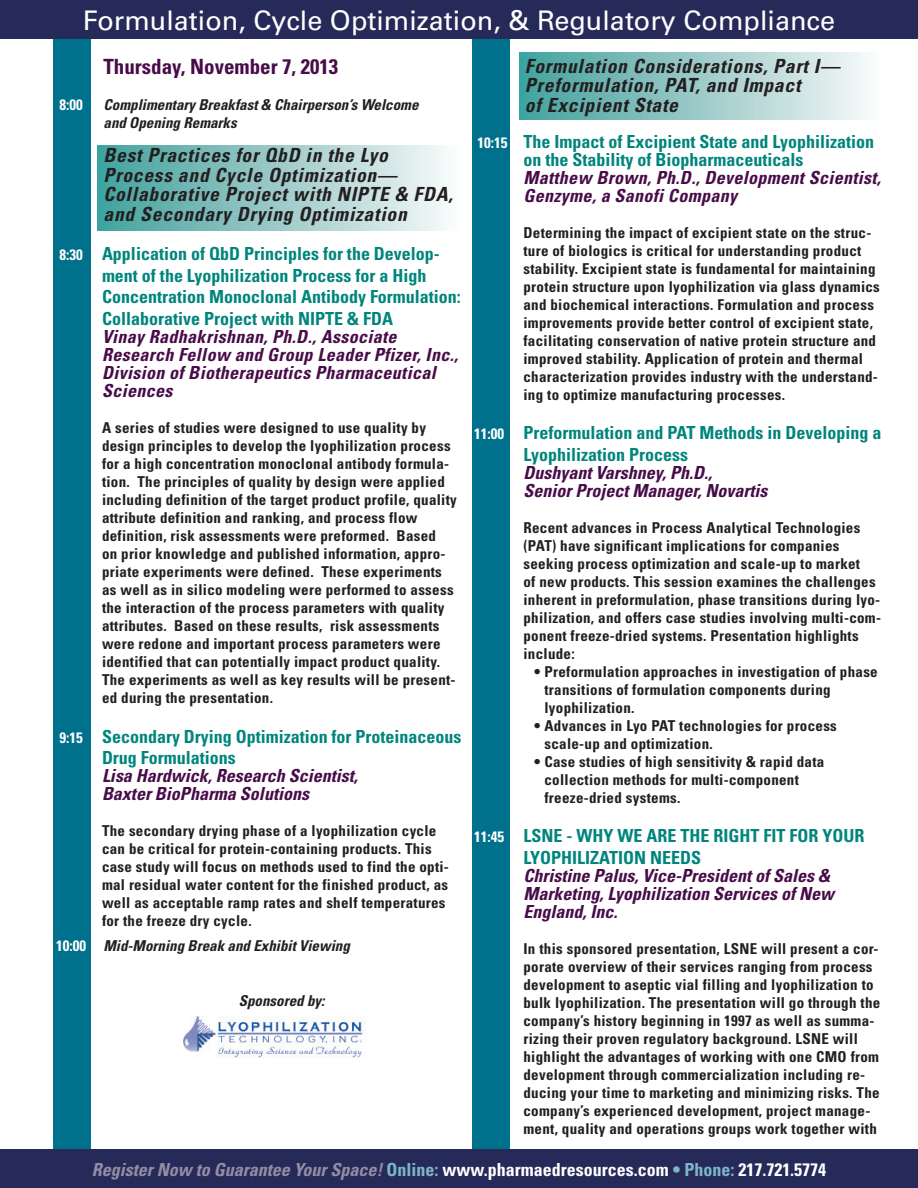
<style>
.page{position:relative;width:918px;height:1188px;background:#fff}
.page>*{position:absolute;margin:0;border:0;box-sizing:border-box;transform-origin:0 0}
.t1{font:27px "Univers";color:#fff}
.t2{font:700 condensed 21px "Univers";color:#480c49}
.t3{font:italic 700 condensed 19.5px/19.5px "Univers";letter-spacing:.04em;color:#231f20}
.t4{font:700 condensed 18px/21.6px "Univers";color:#00857c}
.Speaker{font:italic 700 condensed 18px/18px "Univers";color:#480c49}
.Speaker-2{font:italic 700 condensed 18px/18px "Univers";letter-spacing:.02em;color:#480c49}
.t5{font:700 condensed 18px "Univers";color:#fff}
.Body{font:700 condensed 15px/18px "Univers";letter-spacing:.02em;color:#231f20}
.Speaker-3{font:700 condensed 15px/18px "Univers";letter-spacing:.02em;color:#231f20}
.t6{font:italic 700 condensed 15px/18px "Univers";color:#231f20}
.t7{font:700 condensed 15px "Univers";color:#fff}
.s1{font-size:15px;color:#fff}
.s2{font-style:normal;color:#fff}
.s3{font-style:italic;color:#938ca4}
.s4{color:#7eb6c9}
</style>
<div class="page">
<div style="left:54px;top:0;width:37px;height:1188px;background:#00718c"></div>
<div style="left:472px;top:0;width:38px;height:1188px;background:#00718c"></div>
<div style="left:0;top:0;width:918px;height:39px;background:#262a59"></div>
<div style="left:0;top:1149px;width:918px;height:39px;background:#262a59"></div>
<div style="left:98px;top:145px;width:364px;height:85px;background:linear-gradient(to right,#41a09c,#fbfafa)"></div>
<div style="left:519px;top:52px;width:364px;height:67px;background:linear-gradient(to right,#40a09c,#fbf9fa)"></div>
<img style="left:183px;top:1017px;width:182px;height:41px">
<h1 class="t1" style="left:83px;top:4px;width:754px">Formulation, Cycle Optimization, &amp; Regulatory Compliance</h1>
<p class="t3" style="left:525px;top:56px;width:316px">Formulation Considerations, Part I—<br>Preformulation, PAT, and Impact<br>of Excipient State</p>
<p class="t4" style="left:524px;top:132px;width:352px;line-height:18px;text-indent:-46px"><span class="s1">10:15</span> The Impact of Excipient State and Lyophilization on the Stability of Biopharmaceuticals</p>
<p class="Speaker-2" style="left:524px;top:168px;width:359px">Matthew Brown, Ph.D., Development Scientist,<br>Genzyme, a Sanofi Company</p>
<p class="Body" style="left:524px;top:223px;width:358px">Determining the impact of excipient state on the struc&shy;ture of biologics is critical for understanding product stability. Excipient state is fundamental for maintaining protein structure upon lyophilization via glass dynamics and biochemical interactions. Formulation and process improvements provide better control of excipient state, facilitating conservation of native protein structure and improved stability. Application of protein and thermal characterization provides industry with the understand&shy;ing to optimize manufacturing processes.</p>
<p class="t4" style="left:524px;top:422px;width:360px;text-indent:-49px"><span class="s1">11:00</span> Preformulation and PAT Methods in Developing a<br>Lyophilization Process</p>
<p class="Speaker" style="left:524px;top:463px;width:245px">Dushyant Varshney, Ph.D.,<br>Senior Project Manager, Novartis</p>
<p class="Speaker-3" style="left:524px;top:518px;width:359px">Recent advances in Process Analytical Technologies (PAT) have significant implications for companies seeking process optimization and scale-up to market<br>of new products. This session examines the challenges inherent in preformulation, phase transitions during lyo&shy;philization, and offers case studies involving multi-com&shy;ponent freeze-dried systems. Presentation highlights include:</p>
<p class="Body" style="left:544px;top:662px;width:335px;text-indent:-10px">• Preformulation approaches in investigation of phase transitions of formulation components during lyophilization.</p>
<p class="Body" style="left:544px;top:716px;width:294px;text-indent:-10px">• Advances in Lyo PAT technologies for process scale-up and optimization.</p>
<p class="Body" style="left:544px;top:752px;width:281px;text-indent:-10px">• Case studies of high sensitivity &amp; rapid data collection methods for multi-component freeze-dried systems.</p>
<p class="t4" style="left:524px;top:825px;width:342px;text-indent:-49px"><span class="s1">11:45</span> LSNE - WHY WE ARE THE RIGHT FIT FOR YOUR<br>LYOPHILIZATION NEEDS</p>
<p class="Speaker" style="left:524px;top:866px;width:312px">Christine Palus, Vice-President of Sales &amp;<br>Marketing, Lyophilization Services of New<br>England, Inc.</p>
<p class="Speaker-3" style="left:524px;top:940px;width:358px">In this sponsored presentation, LSNE will present a cor&shy;porate overview of their services ranging from process development to aseptic vial filling and lyophilization to bulk lyophilization. The presentation will go through the company’s history beginning in 1997 as well as summa&shy;rizing their proven regulatory background. LSNE will highlight the advantages of working with one CMO from development through commercialization including re&shy;ducing your time to marketing and minimizing risks. The company’s experienced development, project manage&shy;ment, quality and operations groups work together with</p>
<p class="t2" style="left:103px;top:53px;width:236px">Thursday, November 7, 2013</p>
<p class="t7" style="left:59px;top:95px;width:25px">8:00</p>
<p class="t6" style="left:104px;top:95px;width:317px">Complimentary Breakfast &amp; Chairperson’s Welcome and Opening Remarks</p>
<p class="t3" style="left:103px;top:145px;width:351px">Best Practices for QbD in the Lyo Process and Cycle Optimization— Collaborative Project with NIPTE &amp; FDA, and Secondary Drying Optimization</p>
<p class="t4" style="left:102px;top:243px;width:360px;text-indent:-43px"><span class="s1">8:30</span> Application of QbD Principles for the Develop&shy;ment of the Lyophilization Process for a High Concentration Monoclonal Antibody Formulation:<br>Collaborative Project with NIPTE &amp; FDA</p>
<p class="Speaker-2" style="left:102px;top:328px;width:358px">Vinay Radhakrishnan, Ph.D., Associate Research Fellow and Group Leader Pfizer, Inc., Division of Biotherapeutics Pharmaceutical Sciences</p>
<p class="Body" style="left:102px;top:419px;width:356px">A series of studies were designed to use quality by design principles to develop the lyophilization process for a high concentration monoclonal antibody formula&shy;tion. The principles of quality by design were applied including definition of the target product profile, quality attribute definition and ranking, and process flow definition, risk assessments were preformed. Based<br>on prior knowledge and published information, appro&shy;priate experiments were defined. These experiments as well as in silico modeling were performed to assess the interaction of the process parameters with quality attributes. Based on these results, risk assessments were redone and important process parameters were identified that can potentially impact product quality.<br>The experiments as well as key results will be present&shy;ed during the presentation.</p>
<p class="t4" style="left:102px;top:725px;width:361px;text-indent:-43px"><span class="s1">9:15</span> Secondary Drying Optimization for Proteinaceous<br>Drug Formulations</p>
<p class="Speaker" style="left:102px;top:767px;width:257px">Lisa Hardwick, Research Scientist,<br>Baxter BioPharma Solutions</p>
<p class="Body" style="left:102px;top:822px;width:348px">The secondary drying phase of a lyophilization cycle can be critical for protein-containing products. This case study will focus on methods used to find the opti&shy;mal residual water content for the finished product, as well as acceptable ramp rates and shelf temperatures for the freeze dry cycle.</p>
<p class="t6" style="left:56px;top:937px;width:295px"><span class="s2">10:00</span> Mid-Morning Break and Exhibit Viewing</p>
<p class="t6" style="left:239px;top:992px;width:87px">Sponsored by:</p>
<p class="t5" style="left:92px;top:1158px;width:736px"><span class="s3">Register Now to Guarantee Your Space!</span> <span class="s4">Online:</span> www.pharmaedresources.com <span class="s4">• Phone:</span> 217.721.5774</p>
</div>
